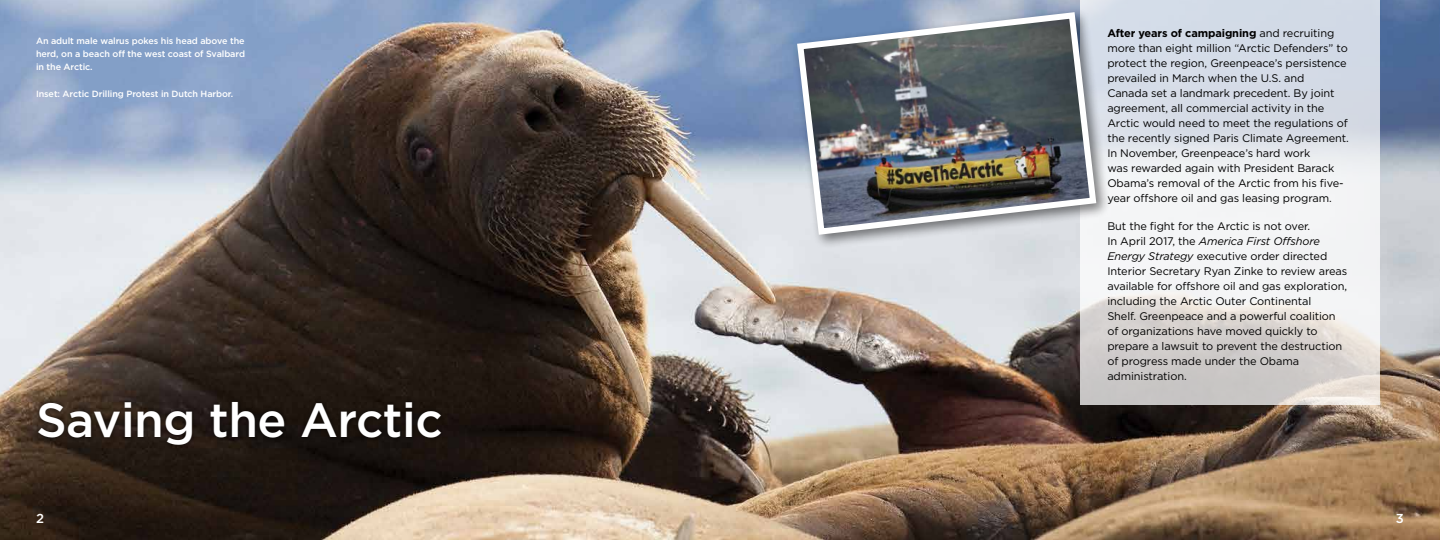
<style>
.page{position:relative;width:1440px;height:540px;background:#fff}
.page>*{position:absolute;margin:0;border:0;box-sizing:border-box;transform-origin:0 0}
.t1{font:500 48px "Gotham";letter-spacing:-.01em;color:#fff}
.t2{font:500 13px "Gotham";color:#fff}
.t3{font:11px/15px "Gotham";letter-spacing:-.01em;color:#000}
.t4{font:500 9px/13px "Gotham";letter-spacing:-.01em;color:#fff;text-align:justify}
.s1{font-weight:700}
.s2{font-style:italic}
</style>
<div class="page">
<img style="left:0;top:0;width:1440px;height:540px">
<svg style="left:1080px;top:0;width:300px;height:405px"></svg>
<div style="left:792px;top:7px;width:318px;height:242px;background:#000;opacity:.5"></div>
<img style="left:794px;top:9px;width:306px;height:229px">
<div style="left:33px;top:397px;width:413px;height:53px;background:#000;opacity:.75"></div>
<p class="t4" style="left:36px;top:34px;width:211px">An adult male walrus pokes his head above the herd, on a beach off the west coast of Svalbard in the Arctic.</p>
<p class="t4" style="left:36px;top:87px;width:199px">Inset: Arctic Drilling Protest in Dutch Harbor.</p>
<h1 class="t1" style="left:36px;top:393px;width:408px">Saving the Arctic</h1>
<p class="t3" style="left:1107px;top:25px;width:243px"><span class="s1">After years of campaigning</span> and recruiting more than eight million “Arctic Defenders” to protect the region, Greenpeace’s persistence prevailed in March when the U.S. and<br>Canada set a landmark precedent. By joint agreement, all commercial activity in the Arctic would need to meet the regulations of the recently signed Paris Climate Agreement.<br>In November, Greenpeace’s hard work<br>was rewarded again with President Barack Obama’s removal of the Arctic from his five&shy;year offshore oil and gas leasing program.</p>
<p class="t3" style="left:1107px;top:218px;width:241px">But the fight for the Arctic is not over.<br>In April 2017, the <span class="s2">America First Offshore Energy Strategy</span> executive order directed Interior Secretary Ryan Zinke to review areas available for offshore oil and gas exploration, including the Arctic Outer Continental<br>Shelf. Greenpeace and a powerful coalition of organizations have moved quickly to prepare a lawsuit to prevent the destruction of progress made under the Obama administration.</p>
<p class="t2" style="left:36px;top:512px;width:9px">2</p>
<p class="t2" style="left:1396px;top:512px;width:10px">3</p>
</div>
